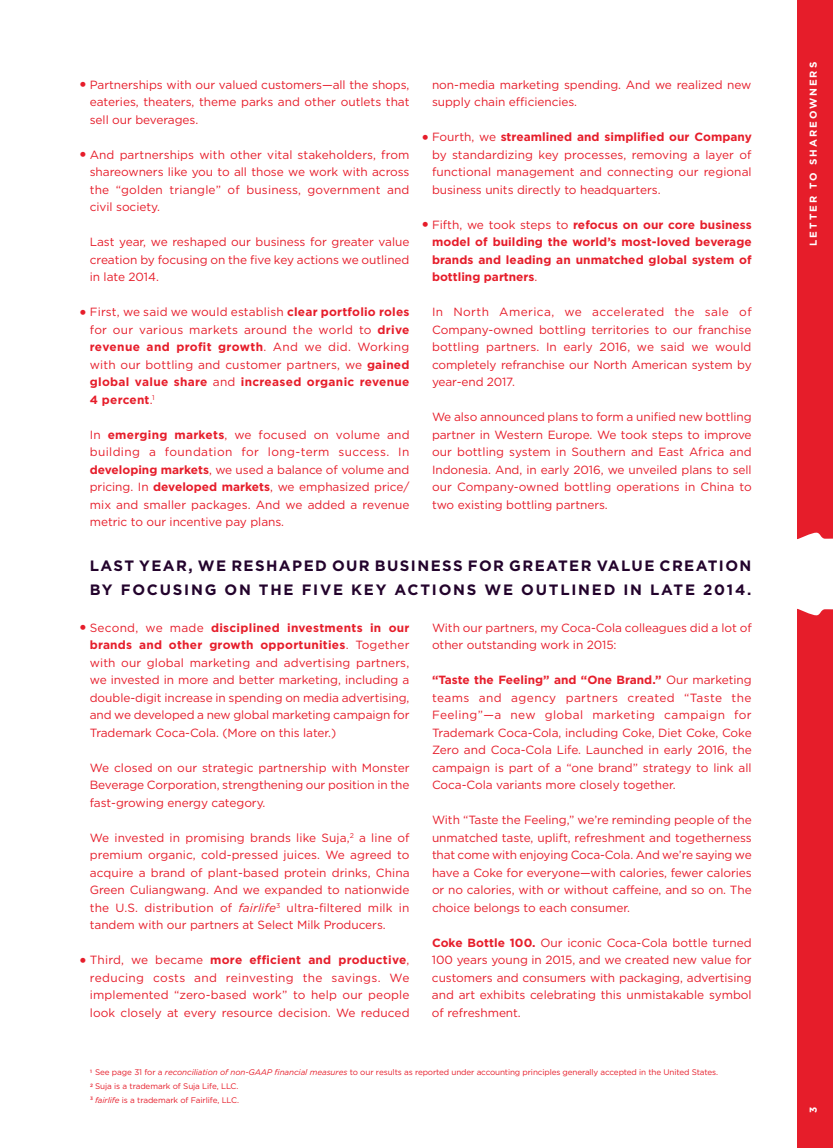
<style>
.page{position:relative;width:833px;height:1148px;background:#fff}
.page>*{position:absolute;margin:0;border:0;box-sizing:border-box;transform-origin:0 0}
.t1{font:700 15px/23.8px "Gotham HTF";letter-spacing:.095em;color:#23032c}
.t2{font:11.88px/17.5px "Gotham HTF";letter-spacing:-.005em;color:#e61d2a;text-align:justify}
.t3{font:700 11.88px/17.5px "Gotham HTF";letter-spacing:.005em;color:#e61d2a;text-align:justify}
.t4{font:700 10px "Gotham HTF";color:#fff}
.t5{font:8.12px/13.8px "Gotham HTF";letter-spacing:-.015em;color:#e61d2a}
.s1{font-size:19px}
.s2{font-weight:700}
.s3{font-weight:400;font-size:19px}
.s4{font-weight:400}
.s5{font-style:italic}
</style>
<div class="page">
<div style="left:797px;top:0;width:35px;height:1148px;background:#e61d2a"></div>
<svg style="left:797px;top:532px;width:35px;height:83px;background:#fceaeb"></svg>
<p class="t2" style="left:90px;top:76px;width:321px;text-indent:-11px"><span class="s1">•</span> Partnerships with our valued customers—all the shops, eateries, theaters, theme parks and other outlets that sell our beverages.</p>
<p class="t2" style="left:90px;top:146px;width:321px;text-indent:-11px"><span class="s1">•</span> And partnerships with other vital stakeholders, from shareowners like you to all those we work with across the “golden triangle” of business, government and civil society.</p>
<p class="t2" style="left:90px;top:233px;width:321px">Last year, we reshaped our business for greater value creation by focusing on the five key actions we outlined in late 2014.</p>
<p class="t2" style="left:90px;top:303px;width:321px;text-indent:-11px"><span class="s1">•</span> First, we said we would establish <span class="s2">clear portfolio roles </span>for our various markets around the world to <span class="s2">drive revenue and profit growth</span>. And we did. Working with our bottling and customer partners, we <span class="s2">gained global value share</span> and <span class="s2">increased organic revenue 4 percent</span>.<sup>1</sup></p>
<p class="t2" style="left:90px;top:426px;width:321px">In <span class="s2">emerging markets</span>, we focused on volume and building a foundation for long‑term success. In <span class="s2">developing markets</span>, we used a balance of volume and pricing. In <span class="s2">developed markets</span>, we emphasized price/ mix and smaller packages. And we added a revenue metric to our incentive pay plans.</p>
<p class="t2" style="left:432px;top:76px;width:321px">non‑media marketing spending. And we realized new supply chain efficiencies.</p>
<p class="t2" style="left:432px;top:128px;width:321px;text-indent:-11px"><span class="s1">•</span> Fourth, we <span class="s2">streamlined and simplified our Company </span>by standardizing key processes, removing a layer of functional management and connecting our regional business units directly to headquarters.</p>
<p class="t3" style="left:432px;top:215px;width:321px;text-indent:-11px"><span class="s3">•</span> <span class="s4">Fifth, we took steps to</span> refocus on our core business model of building the world’s most‑loved beverage brands and leading an unmatched global system of bottling partners<span class="s4">.</span></p>
<p class="t2" style="left:432px;top:303px;width:321px">In North America, we accelerated the sale of Company‑owned bottling territories to our franchise bottling partners. In early 2016, we said we would completely refranchise our North American system by year‑end 2017.</p>
<p class="t2" style="left:432px;top:408px;width:321px">We also announced plans to form a unified new bottling partner in Western Europe. We took steps to improve our bottling system in Southern and East Africa and Indonesia. And, in early 2016, we unveiled plans to sell our Company‑owned bottling operations in China to two existing bottling partners.</p>
<p class="t1" style="left:90px;top:553px;width:663px">LAST YEAR, WE RESHAPED OUR BUSINESS FOR GREATER VALUE CREATION<br>BY FOCUSING ON THE FIVE KEY ACTIONS WE OUTLINED IN LATE 2014.</p>
<p class="t2" style="left:90px;top:618px;width:321px;text-indent:-11px"><span class="s1">•</span> Second, we made <span class="s2">disciplined investments in our brands and other growth opportunities</span>. Together with our global marketing and advertising partners, we invested in more and better marketing, including a double‑digit increase in spending on media advertising, and we developed a new global marketing campaign for Trademark Coca‑Cola. (More on this later.)</p>
<p class="t2" style="left:90px;top:758px;width:321px">We closed on our strategic partnership with Monster Beverage Corporation, strengthening our position in the fast‑growing energy category.</p>
<p class="t2" style="left:90px;top:828px;width:321px">We invested in promising brands like Suja,<sup>2</sup> a line of premium organic, cold‑pressed juices. We agreed to acquire a brand of plant‑based protein drinks, China Green Culiangwang. And we expanded to nationwide the U.S. distribution of <span class="s5">fairlife</span><sup>3</sup> ultra‑filtered milk in tandem with our partners at Select Milk Producers.</p>
<p class="t2" style="left:90px;top:951px;width:321px;text-indent:-11px"><span class="s1">•</span> Third, we became <span class="s2">more efficient and productive</span>, reducing costs and reinvesting the savings. We implemented “zero‑based work” to help our people look closely at every resource decision. We reduced</p>
<p class="t2" style="left:432px;top:618px;width:321px">With our partners, my Coca‑Cola colleagues did a lot of other outstanding work in 2015:</p>
<p class="t2" style="left:432px;top:671px;width:321px"><span class="s2">“Taste the Feeling” and “One Brand.”</span> Our marketing teams and agency partners created “Taste the Feeling”—a new global marketing campaign for Trademark Coca‑Cola, including Coke, Diet Coke, Coke Zero and Coca‑Cola Life. Launched in early 2016, the campaign is part of a “one brand” strategy to link all Coca‑Cola variants more closely together.</p>
<p class="t2" style="left:432px;top:811px;width:321px">With “Taste the Feeling,” we’re reminding people of the unmatched taste, uplift, refreshment and togetherness that come with enjoying Coca‑Cola. And we’re saying we have a Coke for everyone—with calories, fewer calories or no calories, with or without caffeine, and so on. The choice belongs to each consumer.</p>
<p class="t2" style="left:432px;top:933px;width:321px"><span class="s2">Coke Bottle 100.</span> Our iconic Coca‑Cola bottle turned 100 years young in 2015, and we created new value for customers and consumers with packaging, advertising and art exhibits celebrating this unmistakable symbol of refreshment.</p>
<p class="t5" style="left:90px;top:1065px;width:629px"><sup>1</sup> See page 31 for a <span class="s5">reconciliation of non-GAAP financial measures</span> to our results as reported under accounting principles generally accepted in the United States.<br><sup>2</sup> Suja is a trademark of Suja Life, LLC.<br><sup>3</sup> <span class="s5">fairlife</span> is a trademark of Fairlife, LLC.</p>
<p class="t4" style="left:807px;top:246px;width:184px;rotate:-90deg">Letter to Shareowners</p>
<p class="t4" style="left:807px;top:1112px;width:8px;rotate:-90deg">3</p>
</div>
